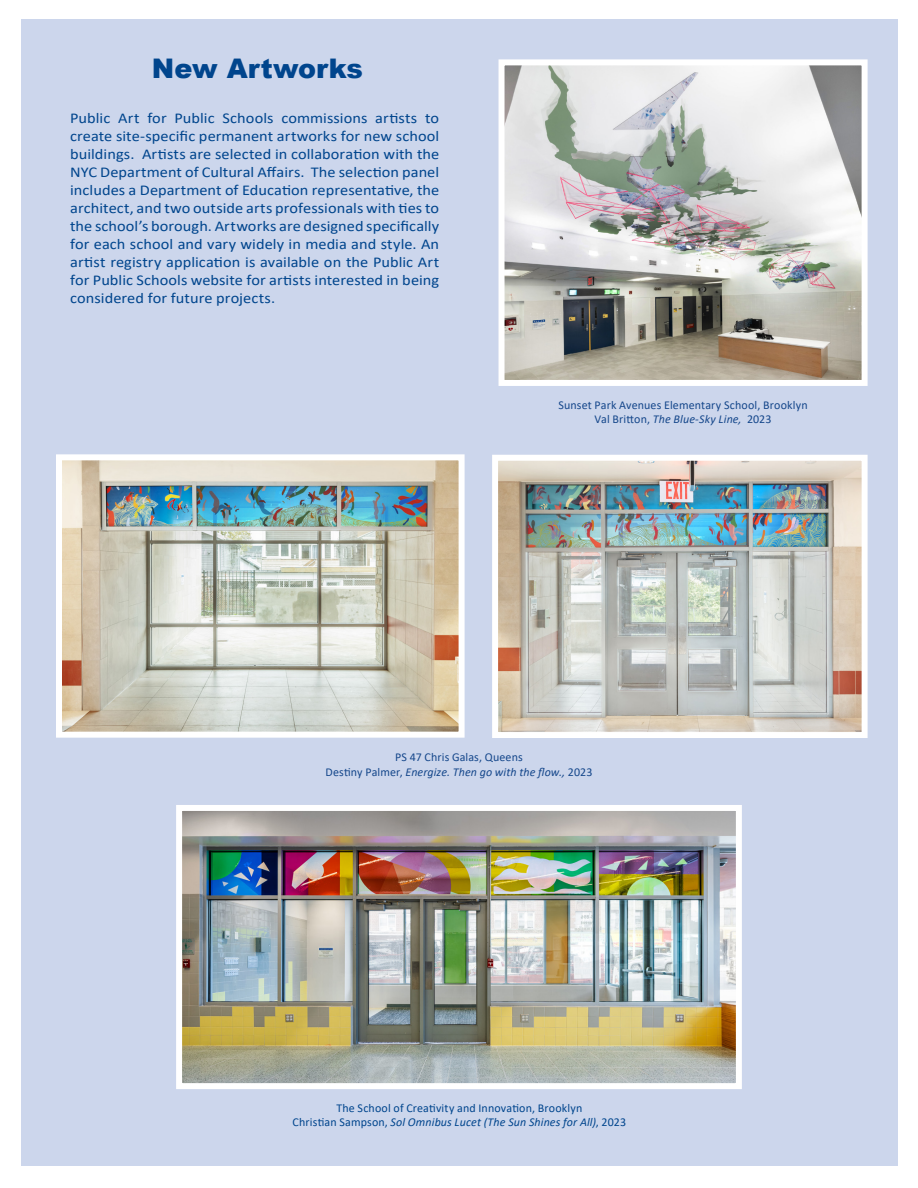
<style>
.page{position:relative;width:918px;height:1188px;background:#fff}
.page>*{position:absolute;margin:0;border:0;box-sizing:border-box;transform-origin:0 0}
.t1{font:900 27px "Arial";color:#00458d}
.Paragraph_Style_1{font:15px/18px "Calibri";letter-spacing:.005em;color:#00458d;text-align:justify;scale:1.09 1}
.t2{font:italic 12px "Calibri";letter-spacing:.01em;color:#15478b}
.t3{font:12px "Calibri";letter-spacing:.01em;color:#15478b}
.t4{font:italic 12px "Calibri";letter-spacing:.01em;color:#00458d}
.t5{font:12px "Calibri";letter-spacing:.015em;color:#00458d}
.s1{font-style:normal}
</style>
<div class="page">
<div style="left:21px;top:20px;width:877px;height:1146px;background:#ccd6ec"></div>
<img style="left:183px;top:812px;width:552px;height:270px">
<div style="left:176px;top:805px;width:566px;height:284px;border:6px solid #fff"></div>
<img style="left:506px;top:66px;width:355px;height:313px">
<div style="left:499px;top:59px;width:369px;height:327px;border:6px solid #fff"></div>
<img style="left:63px;top:461px;width:395px;height:270px">
<div style="left:56px;top:454px;width:409px;height:284px;border:6px solid #fff"></div>
<img style="left:499px;top:462px;width:362px;height:269px">
<div style="left:492px;top:455px;width:376px;height:283px;border:6px solid #fff"></div>
<p class="t1" style="left:152px;top:49px;width:213px">New Artworks</p>
<p class="Paragraph_Style_1" style="left:70px;top:108px;width:340px">Public Art for Public Schools commissions artists to create site-specific permanent artworks for new school buildings. Artists are selected in collaboration with the NYC Department of Cultural Affairs. The selection panel includes a Department of Education representative, the architect, and two outside arts professionals with ties to the school’s borough. Artworks are designed specifically for each school and vary widely in media and style. An artist registry application is available on the Public Art for Public Schools website for artists interested in being considered for future projects.</p>
<p class="t3" style="left:558px;top:397px;width:251px">Sunset Park Avenues Elementary School, Brooklyn</p>
<p class="t2" style="left:594px;top:411px;width:179px"><span class="s1">Val Britton,</span> The Blue-Sky Line, <span class="s1">2023</span></p>
<p class="t3" style="left:395px;top:749px;width:129px">PS 47 Chris Galas, Queens</p>
<p class="t2" style="left:326px;top:763px;width:268px"><span class="s1">Destiny Palmer,</span> Energize. Then go with the flow., <span class="s1">2023</span></p>
<p class="t5" style="left:336px;top:1099px;width:247px">The School of Creativity and Innovation, Brooklyn</p>
<p class="t4" style="left:293px;top:1114px;width:335px"><span class="s1">Christian Sampson,</span> Sol Omnibus Lucet (The Sun Shines for All)<span class="s1">, 2023</span></p>
</div>
